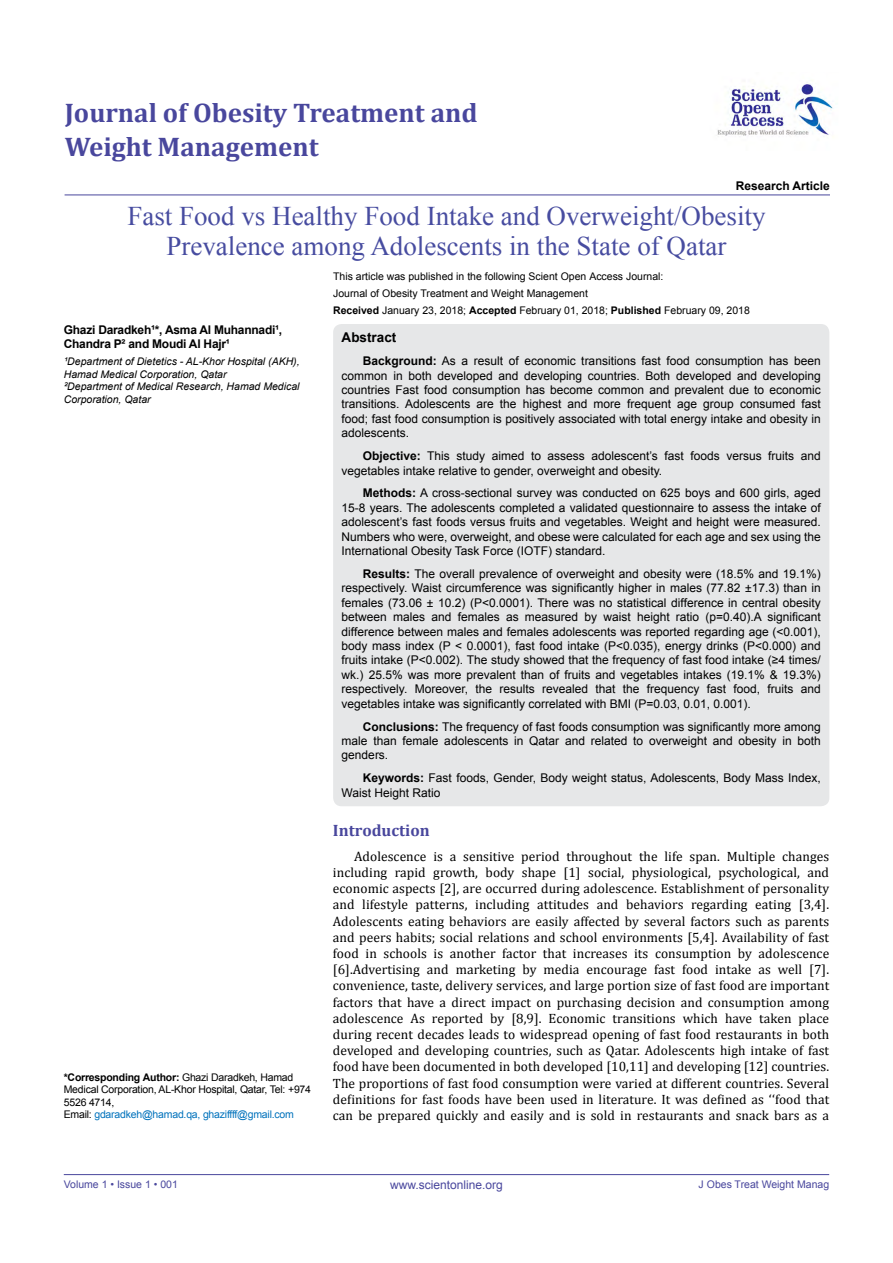
<style>
.page{position:relative;width:893px;height:1263px;background:#fff}
.page>*{position:absolute;margin:0;border:0;box-sizing:border-box;transform-origin:0 0}
.t1{font:27px/30px "Times New Roman";color:#474ca0;text-align:center}
.t2{font:700 27px/34.5px "Cambria";color:#49479d}
.t3{font:700 16.5px "Cambria";color:#49479d}
.t4{font:13.5px/16.2px "Cambria";letter-spacing:.005em;color:#000;text-align:justify}
.t5{font:700 13.5px "Arial";color:#000}
.t6{font:12px/14.4px "Arial";color:#000;text-align:justify}
.t7{font:700 12px/14.4px "Arial";letter-spacing:-.02em;color:#000}
.t8{font:12px "Arial";color:#49479d}
.t9{font:700 12px "Arial";color:#000}
.t10{font:10.5px/16.8px "Arial";color:#000}
.t11{font:10.5px/12.6px "Arial";letter-spacing:-.02em;color:#000}
.t12{font:italic 10.5px/12.6px "Arial";color:#000}
.t13{font:10.5px "Arial";color:#49479d}
.s1{font-weight:700}
.s2{color:#0072bc}
</style>
<div class="page">
<hr style="left:64px;top:1174px;width:765px;height:1px;background:#49479d">
<img style="left:717px;top:80px;width:116px;height:56px">
<hr style="left:65px;top:195px;width:765px;height:1px;background:#49479d">
<div style="left:333px;top:324px;width:496px;height:482px;background:#e6e7e8;border-radius:9px"></div>
<h1 class="t2" style="left:65px;top:95px;width:414px">Journal of Obesity Treatment and<br>Weight Management</h1>
<p class="t9" style="left:736px;top:178px;width:96px">Research Article</p>
<h1 class="t1" style="left:127px;top:201px;width:640px">Fast Food vs Healthy Food Intake and Overweight/Obesity<br>Prevalence among Adolescents in the State of Qatar</h1>
<p class="t7" style="left:64px;top:323px;width:220px">Ghazi Daradkeh¹*, Asma Al Muhannadi¹,<br>Chandra P² and Moudi Al Hajr¹</p>
<p class="t12" style="left:64px;top:355px;width:237px">¹Department of Dietetics - AL-Khor Hospital (AKH), Hamad Medical Corporation, Qatar<br>²Department of Medical Research, Hamad Medical Corporation, Qatar</p>
<p class="t11" style="left:64px;top:1071px;width:249px"><span class="s1">*Corresponding Author:</span> Ghazi Daradkeh, Hamad Medical Corporation, AL-Khor Hospital, Qatar, Tel: +974<br>5526 4714,<br>Email: <span class="s2">gdaradkeh@hamad.qa, ghaziffff@gmail.com</span></p>
<p class="t10" style="left:333px;top:268px;width:418px">This article was published in the following Scient Open Access Journal:<br>Journal of Obesity Treatment and Weight Management<br><span class="s1">Received</span> January 23, 2018; <span class="s1">Accepted</span> February 01, 2018; <span class="s1">Published</span> February 09, 2018</p>
<p class="t5" style="left:342px;top:329px;width:56px">Abstract</p>
<p class="t6" style="left:342px;top:354px;width:481px;text-indent:21px"><span class="s1">Background:</span> As a result of economic transitions fast food consumption has been common in both developed and developing countries. Both developed and developing countries Fast food consumption has become common and prevalent due to economic transitions. Adolescents are the highest and more frequent age group consumed fast food; fast food consumption is positively associated with total energy intake and obesity in adolescents.</p>
<p class="t6" style="left:342px;top:449px;width:481px;text-indent:21px"><span class="s1">Objective:</span> This study aimed to assess adolescent’s fast foods versus fruits and vegetables intake relative to gender, overweight and obesity.</p>
<p class="t6" style="left:342px;top:486px;width:481px;text-indent:21px"><span class="s1">Methods:</span> A cross-sectional survey was conducted on 625 boys and 600 girls, aged 15-8 years. The adolescents completed a validated questionnaire to assess the intake of adolescent’s fast foods versus fruits and vegetables. Weight and height were measured.<br>Numbers who were, overweight, and obese were calculated for each age and sex using the International Obesity Task Force (IOTF) standard.</p>
<p class="t6" style="left:342px;top:567px;width:481px;text-indent:21px"><span class="s1">Results:</span> The overall prevalence of overweight and obesity were (18.5% and 19.1%) respectively. Waist circumference was significantly higher in males (77.82 ±17.3) than in females (73.06 ± 10.2) (P&lt;0.0001). There was no statistical difference in central obesity between males and females as measured by waist height ratio (p=0.40).A significant difference between males and females adolescents was reported regarding age (&lt;0.001), body mass index (P &lt; 0.0001), fast food intake (P&lt;0.035), energy drinks (P&lt;0.000) and fruits intake (P&lt;0.002). The study showed that the frequency of fast food intake (≥4 times/ wk.) 25.5% was more prevalent than of fruits and vegetables intakes (19.1% &amp; 19.3%) respectively. Moreover, the results revealed that the frequency fast food, fruits and vegetables intake was significantly correlated with BMI (P=0.03, 0.01, 0.001).</p>
<p class="t6" style="left:342px;top:719px;width:481px;text-indent:21px"><span class="s1">Conclusions:</span> The frequency of fast foods consumption was significantly more among male than female adolescents in Qatar and related to overweight and obesity in both genders.</p>
<p class="t6" style="left:342px;top:771px;width:481px;text-indent:21px"><span class="s1">Keywords:</span> Fast foods, Gender, Body weight status, Adolescents, Body Mass Index,<br>Waist Height Ratio</p>
<h2 class="t3" style="left:333px;top:819px;width:98px">Introduction</h2>
<p class="t4" style="left:333px;top:848px;width:498px;text-indent:21px">Adolescence is a sensitive period throughout the life span. Multiple changes including rapid growth, body shape [1] social, physiological, psychological, and economic aspects [2], are occurred during adolescence. Establishment of personality and lifestyle patterns, including attitudes and behaviors regarding eating [3,4].<br>Adolescents eating behaviors are easily affected by several factors such as parents and peers habits; social relations and school environments [5,4]. Availability of fast food in schools is another factor that increases its consumption by adolescence [6].Advertising and marketing by media encourage fast food intake as well [7]. convenience, taste, delivery services, and large portion size of fast food are important factors that have a direct impact on purchasing decision and consumption among adolescence As reported by [8,9]. Economic transitions which have taken place during recent decades leads to widespread opening of fast food restaurants in both developed and developing countries, such as Qatar. Adolescents high intake of fast food have been documented in both developed [10,11] and developing [12] countries.<br>The proportions of fast food consumption were varied at different countries. Several definitions for fast foods have been used in literature. It was defined as ‘‘food that can be prepared quickly and easily and is sold in restaurants and snack bars as a</p>
<p class="t13" style="left:64px;top:1178px;width:116px">Volume 1 • Issue 1 • 001</p>
<p class="t8" style="left:390px;top:1177px;width:114px">www.scientonline.org</p>
<p class="t13" style="left:699px;top:1178px;width:132px">J Obes Treat Weight Manag</p>
</div>
